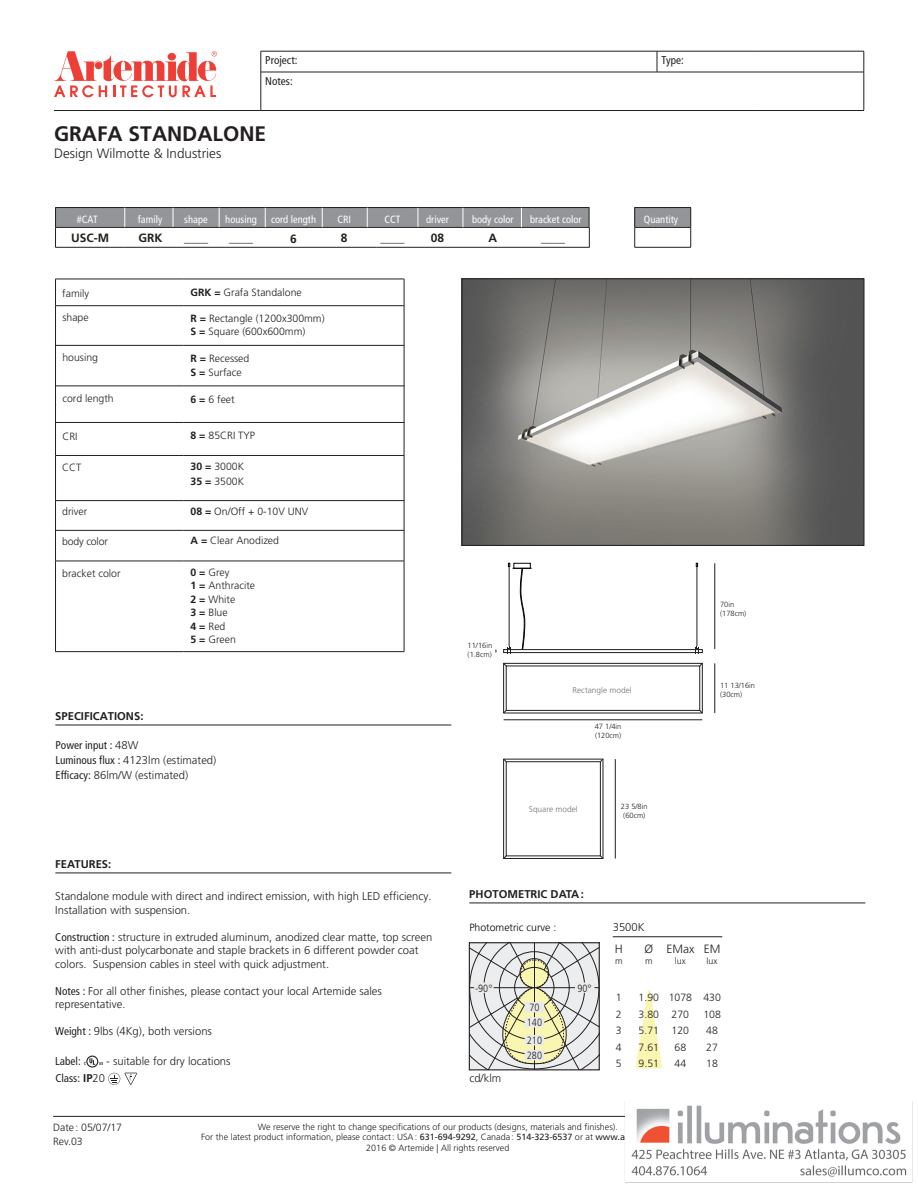
<style>
.page{position:relative;width:918px;height:1188px;background:#fff}
.page>*{position:absolute;margin:0;border:0;box-sizing:border-box;transform-origin:0 0}
.t1{font:700 21px "Frutiger LT";color:#231f20}
.t2{font:300 13.5px "Frutiger LT";color:#231f20}
.t3{font:700 12px "Frutiger LT";color:#231f20}
.t4{font:300 12px "Frutiger LT";color:#231f20}
.t5{font:300 11.25px/13.5px "Frutiger LT";color:#231f20}
.t6{font:700 11.25px "Frutiger LT";color:#231f20}
.t7{font:condensed 11.25px "Frutiger LT";color:#231f20}
.t8{font:300 10.5px/16.5px "Frutiger LT";color:#231f20}
.t9{font:condensed 10.5px "Frutiger LT";color:#fff}
.t10{font:300 condensed 10.5px/15px "Frutiger LT";color:#231f20}
.t11{font:300 10.5px "Frutiger LT";color:#040503}
.t12{font:300 9px/10.5px "Frutiger LT";color:#231f20;text-align:center}
.t13{font:300 8.25px "Frutiger LT";color:#767575}
.t14{font:300 7.5px/9px "Frutiger LT";color:#231f20}
.s1{font-weight:700}
.s2{font-weight:400;font-stretch:condensed}
.s3{font-weight:700;font-stretch:normal}
.s4{font-weight:300;font-stretch:normal}
.s5{font-weight:400}
</style>
<div class="page">
<img style="left:53px;top:50px;width:860px;height:1133px">
<p class="t7" style="left:265px;top:54px;width:34px">Project:</p>
<p class="t7" style="left:662px;top:54px;width:24px">Type:</p>
<p class="t7" style="left:265px;top:74px;width:29px">Notes:</p>
<h1 class="t1" style="left:54px;top:122px;width:214px">GRAFA STANDALONE</h1>
<p class="t2" style="left:54px;top:145px;width:169px">Design Wilmotte &amp; Industries</p>
<p class="t9" style="left:77px;top:213px;width:22px">#CAT</p>
<p class="t9" style="left:138px;top:213px;width:26px">family</p>
<p class="t9" style="left:184px;top:213px;width:25px">shape</p>
<p class="t9" style="left:337px;top:213px;width:15px">CRI</p>
<p class="t9" style="left:385px;top:213px;width:17px">CCT</p>
<p class="t9" style="left:472px;top:213px;width:43px">body color</p>
<p class="t3" style="left:71px;top:230px;width:39px">USC-M</p>
<p class="t3" style="left:138px;top:230px;width:25px">GRK</p>
<p class="t3" style="left:184px;top:230px;width:25px">____</p>
<p class="t9" style="left:225px;top:213px;width:33px">housing</p>
<p class="t9" style="left:530px;top:213px;width:53px">bracket color</p>
<p class="t3" style="left:229px;top:230px;width:25px">____</p>
<p class="t9" style="left:271px;top:213px;width:47px">cord length</p>
<p class="t9" style="left:426px;top:213px;width:24px">driver</p>
<p class="t3" style="left:290px;top:232px;width:8px">6</p>
<p class="t3" style="left:431px;top:230px;width:15px">08</p>
<p class="t3" style="left:341px;top:230px;width:8px">8</p>
<p class="t3" style="left:489px;top:230px;width:10px">A</p>
<p class="t3" style="left:381px;top:230px;width:25px">____</p>
<p class="t3" style="left:541px;top:230px;width:25px">____</p>
<p class="t9" style="left:644px;top:213px;width:36px">Quantity</p>
<p class="t8" style="left:62px;top:285px;width:28px">family</p>
<p class="t8" style="left:191px;top:285px;width:113px"><span class="s1">GRK =</span> Grafa Standalone</p>
<p class="t8" style="left:62px;top:309px;width:28px">shape</p>
<p class="t8" style="left:191px;top:312px;width:136px;line-height:13.5px"><span class="s1">R =</span> Rectangle (1200x300mm)<br><span class="s1">S =</span> Square (600x600mm)</p>
<p class="t8" style="left:62px;top:350px;width:37px">housing</p>
<p class="t8" style="left:191px;top:352px;width:60px;line-height:13.5px"><span class="s1">R =</span> Recessed<br><span class="s1">S =</span> Surface</p>
<p class="t8" style="left:62px;top:390px;width:53px">cord length</p>
<p class="t8" style="left:191px;top:391px;width:46px"><span class="s1">6 =</span> 6 feet</p>
<p class="t8" style="left:62px;top:428px;width:17px">CRI</p>
<p class="t8" style="left:62px;top:459px;width:21px">CCT</p>
<p class="t8" style="left:191px;top:427px;width:66px"><span class="s1">8 =</span> 85CRI TYP</p>
<p class="t8" style="left:191px;top:458px;width:55px"><span class="s1">30 =</span> 3000K</p>
<p class="t8" style="left:191px;top:473px;width:55px"><span class="s1">35 =</span> 3500K</p>
<p class="t8" style="left:62px;top:504px;width:27px">driver</p>
<p class="t8" style="left:191px;top:503px;width:119px"><span class="s1">08 =</span> On/Off + 0-10V UNV</p>
<p class="t8" style="left:62px;top:533px;width:47px">body color</p>
<p class="t8" style="left:62px;top:566px;width:60px">bracket color</p>
<p class="t6" style="left:55px;top:710px;width:90px">SPECIFICATIONS:</p>
<p class="t8" style="left:191px;top:533px;width:90px"><span class="s1">A =</span> Clear Anodized</p>
<p class="t8" style="left:191px;top:566px;width:66px;line-height:13.5px"><span class="s1">0 =</span> Grey<br><span class="s1">1 =</span> Anthracite<br><span class="s1">2 =</span> White<br><span class="s1">3 =</span> Blue<br><span class="s1">4 =</span> Red<br><span class="s1">5 =</span> Green</p>
<p class="t5" style="left:56px;top:737px;width:162px;line-height:15px"><span class="s2">Power input :</span> 48W<br><span class="s2">Luminous flux :</span> 4123lm (estimated)<br><span class="s2">Efficacy:</span> 86lm/W (estimated)</p>
<p class="t14" style="left:468px;top:641px;width:26px">11/16in (1.8cm)</p>
<p class="t13" style="left:573px;top:685px;width:61px">Rectangle model</p>
<p class="t14" style="left:595px;top:722px;width:28px">47 1/4in (120cm)</p>
<p class="t13" style="left:529px;top:804px;width:50px">Square model</p>
<p class="t14" style="left:621px;top:802px;width:28px;text-align:center">23 5/8in (60cm)</p>
<p class="t14" style="left:720px;top:600px;width:28px">70in (178cm)</p>
<p class="t14" style="left:720px;top:681px;width:37px">11 13/16in (30cm)</p>
<p class="t6" style="left:55px;top:858px;width:58px">FEATURES:</p>
<p class="t5" style="left:55px;top:890px;width:378px">Standalone module with direct and indirect emission, with high LED efficiency.<br>Installation with suspension.</p>
<p class="t5" style="left:55px;top:930px;width:379px"><span class="s2">Construction :</span> structure in extruded aluminum, anodized clear matte, top screen with anti-dust polycarbonate and staple brackets in 6 different powder coat colors. Suspension cables in steel with quick adjustment.</p>
<p class="t5" style="left:55px;top:984px;width:328px"><span class="s2">Notes :</span> For all other finishes, please contact your local Artemide sales representative.</p>
<p class="t5" style="left:55px;top:1025px;width:158px"><span class="s2">Weight :</span> 9lbs (4Kg), both versions</p>
<p class="t7" style="left:55px;top:1054px;width:27px">Label:</p>
<p class="t5" style="left:106px;top:1054px;width:126px">- suitable for dry locations</p>
<p class="t7" style="left:55px;top:1071px;width:51px">Class: <span class="s3">IP</span><span class="s4">20</span></p>
<p class="t6" style="left:469px;top:888px;width:116px">PHOTOMETRIC DATA:</p>
<p class="t11" style="left:469px;top:921px;width:88px">Photometric curve :</p>
<p class="t10" style="left:475px;top:981px;width:19px">-90°</p>
<p class="t10" style="left:578px;top:981px;width:16px">90°</p>
<p class="t5" style="left:469px;top:1071px;width:33px">cd/klm</p>
<p class="t10" style="left:527px;top:1000px;width:17px">70<br>140</p>
<p class="t10" style="left:527px;top:1033px;width:17px">210<br>280</p>
<p class="t5" style="left:613px;top:920px;width:33px">3500K</p>
<p class="t4" style="left:615px;top:942px;width:10px">H</p>
<p class="t12" style="left:615px;top:955px;width:9px">m</p>
<p class="t8" style="left:616px;top:989px;width:7px;text-align:justify">1<br>2<br>3<br>4<br>5</p>
<p class="t4" style="left:645px;top:942px;width:10px">Ø</p>
<p class="t12" style="left:645px;top:955px;width:9px">m</p>
<p class="t8" style="left:639px;top:989px;width:22px;text-align:justify">1.90<br>3.80<br>5.71<br>7.61<br>9.51</p>
<p class="t4" style="left:666px;top:942px;width:29px">EMax</p>
<p class="t12" style="left:675px;top:955px;width:12px">lux</p>
<p class="t8" style="left:669px;top:989px;width:25px">1078<br>270<br>120<br>68<br>44</p>
<p class="t4" style="left:704px;top:942px;width:18px">EM</p>
<p class="t12" style="left:707px;top:955px;width:12px">lux</p>
<p class="t8" style="left:703px;top:989px;width:19px">430<br>108<br>48<br>27<br>18</p>
<p class="t8" style="left:53px;top:1121px;width:71px;line-height:13.5px">Date : 05/07/17<br>Rev.03</p>
<p class="t12" style="left:201px;top:1121px;width:475px">We reserve the right to change specifications of our products (designs, materials and finishes).<br>For the latest product information, please contact: USA: <span class="s5">631-694-9292</span>, Canada : <span class="s5">514-323-6537</span> or at <span class="s5">www.artemide.net<br></span>2016 © Artemide | All rights reserved</p>
</div>
